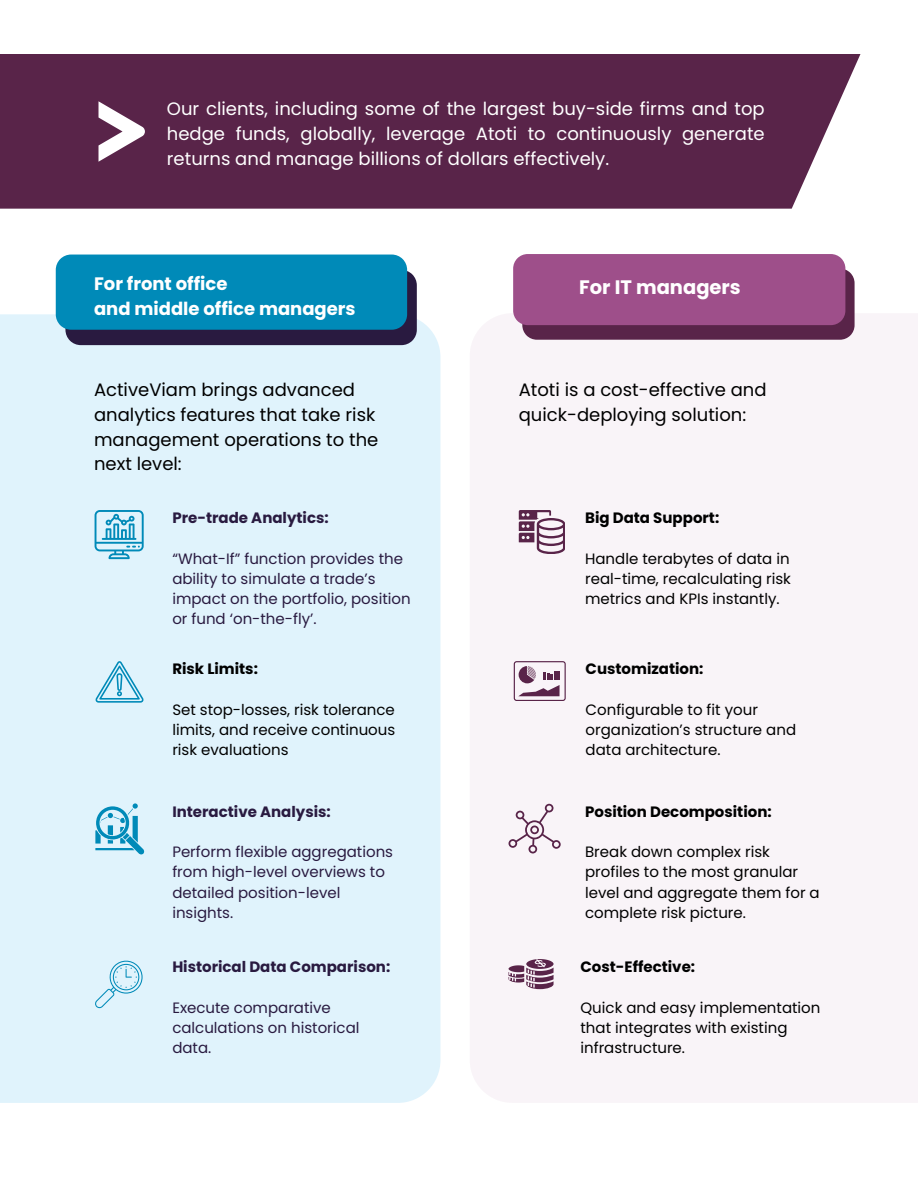
<style>
.page{position:relative;width:918px;height:1188px;background:#fff}
.page>*{position:absolute;margin:0;border:0;box-sizing:border-box;transform-origin:0 0}
.t1{font:700 19.5px "Poppins";color:#fff}
.t2{font:18px/24.8px "Poppins";color:#fff;text-align:justify}
.t3{font:18px/24.8px "Poppins";color:#000}
.t4{font:700 18px/24.8px "Poppins";color:#fff}
.t5{font:15px/20.2px "Poppins";color:#000}
.t6{font:15px/20.2px "Poppins";color:#291a40}
.t7{font:700 15px "Poppins";color:#000}
.t8{font:700 15px "Poppins";color:#291a40}
</style>
<div class="page">
<div style="left:0;top:314px;width:440px;height:789px;background:#e0f3fc"></div>
<div style="left:470px;top:313px;width:448px;height:789px;background:#f9f4f8"></div>
<svg style="left:95px;top:803px;width:50px;height:51px;background:#8fcde3"></svg>
<svg style="left:514px;top:661px;width:51px;height:40px"></svg>
<svg style="left:56px;top:255px;width:361px;height:90px;background:#0b77a3"></svg>
<svg style="left:513px;top:254px;width:341px;height:86px;background:#934b80"></svg>
<div style="left:0;top:54px;width:861px;height:155px;background:#592449"></div>
<svg style="left:99px;top:101px;width:46px;height:61px"></svg>
<svg style="left:95px;top:510px;width:49px;height:49px;background:#8ecce3"></svg>
<svg style="left:95px;top:661px;width:49px;height:42px;background:#abdaec"></svg>
<svg style="left:95px;top:959px;width:48px;height:49px;background:#c5e6f3"></svg>
<svg style="left:519px;top:510px;width:46px;height:44px"></svg>
<svg style="left:509px;top:959px;width:45px;height:30px"></svg>
<svg style="left:509px;top:804px;width:51px;height:49px"></svg>
<p class="t2" style="left:167px;top:97px;width:599px">Our clients, including some of the largest buy-side firms and top hedge funds, globally, leverage Atoti to continuously generate returns and manage billions of dollars effectively.</p>
<p class="t4" style="left:94px;top:271px;width:263px">For front office<br>and middle office managers</p>
<h3 class="t3" style="left:94px;top:377px;width:286px">ActiveViam brings advanced analytics features that take risk management operations to the next level:</h3>
<h2 class="t8" style="left:172px;top:507px;width:158px">Pre-trade Analytics:</h2>
<p class="t6" style="left:172px;top:548px;width:240px">“What-If” function provides the ability to simulate a trade’s impact on the portfolio, position or fund ‘on-the-fly’.</p>
<p class="t7" style="left:172px;top:659px;width:87px">Risk Limits:</p>
<p class="t5" style="left:172px;top:699px;width:224px;text-align:justify">Set stop-losses, risk tolerance limits, and receive continuous risk evaluations</p>
<h1 class="t8" style="left:172px;top:801px;width:160px">Interactive Analysis:</h1>
<h2 class="t6" style="left:172px;top:842px;width:222px">Perform flexible aggregations from high-level overviews to detailed position-level insights.</h2>
<h1 class="t8" style="left:172px;top:956px;width:219px">Historical Data Comparison:</h1>
<h2 class="t6" style="left:172px;top:997px;width:189px">Execute comparative calculations on historical data.</h2>
<p class="t1" style="left:579px;top:273px;width:163px">For IT managers</p>
<h3 class="t3" style="left:519px;top:377px;width:249px">Atoti is a cost-effective and quick-deploying solution:</h3>
<p class="t7" style="left:585px;top:507px;width:136px">Big Data Support:</p>
<h3 class="t5" style="left:585px;top:548px;width:207px;text-align:justify">Handle terabytes of data in real-time, recalculating risk metrics and KPIs instantly.</h3>
<p class="t7" style="left:586px;top:659px;width:119px">Customization:</p>
<p class="t5" style="left:586px;top:699px;width:212px">Configurable to fit your organization’s structure and data architecture.</p>
<h3 class="t7" style="left:585px;top:801px;width:188px">Position Decomposition:</h3>
<p class="t5" style="left:585px;top:842px;width:236px">Break down complex risk profiles to the most granular level and aggregate them for a complete risk picture.</p>
<p class="t7" style="left:580px;top:956px;width:116px">Cost-Effective:</p>
<p class="t5" style="left:580px;top:997px;width:242px">Quick and easy implementation that integrates with existing infrastructure.</p>
</div>
